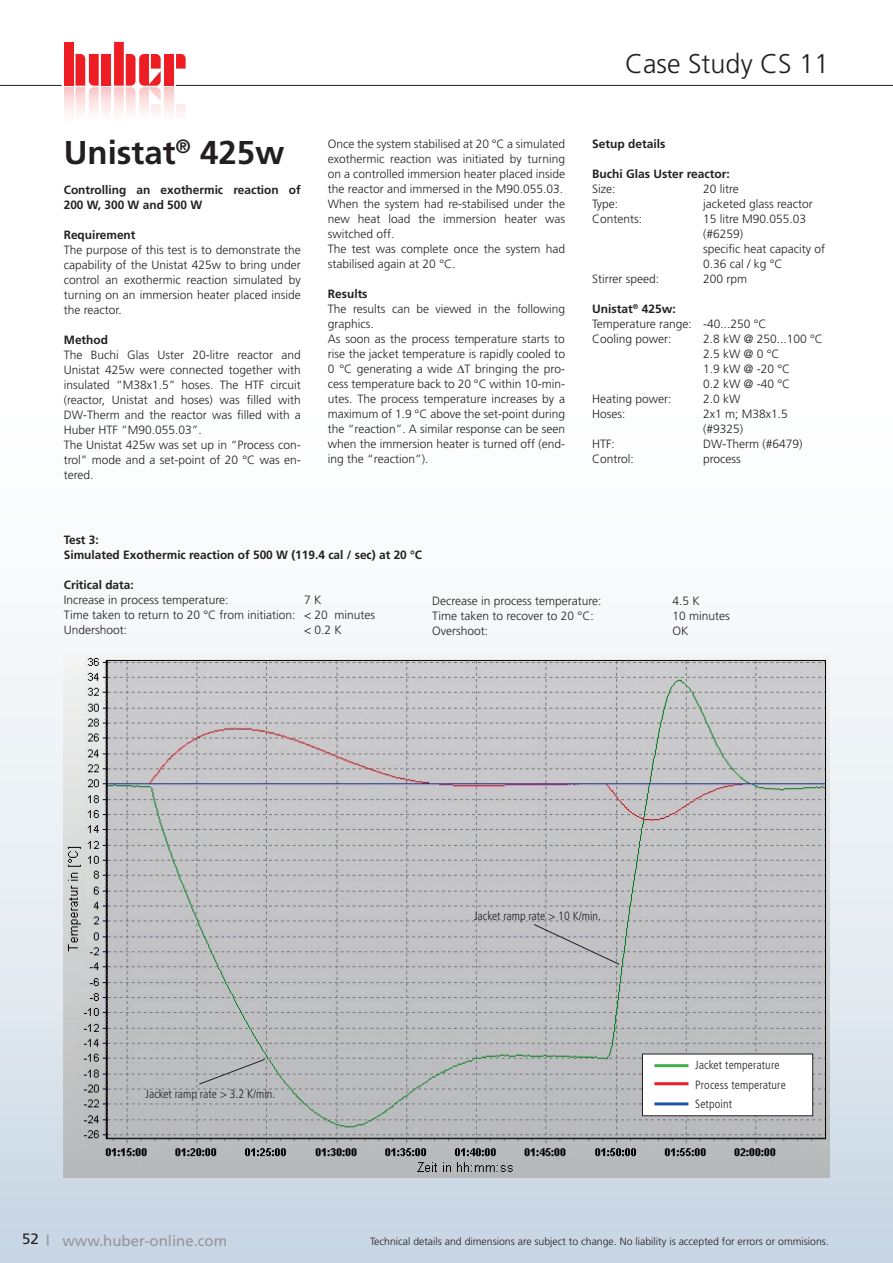
<style>
.page{position:relative;width:893px;height:1263px;background:#fff}
.page>*{position:absolute;margin:0;border:0;box-sizing:border-box;transform-origin:0 0}
.t1{font:700 33px "Frutiger LT Std";color:#231f20}
.t2{font:300 27px "Frutiger LT Std";color:#231f20}
.t3{font:15px "Frutiger LT Std";color:#939598}
.t4{font:300 12px/15px "Frutiger LT Std";color:#231f20}
.t5{font:700 12px/15px "Frutiger LT Std";color:#231f20}
.t6{font:300 condensed 12px/19.5px "Frutiger LT Std";letter-spacing:.01em;color:#231f20}
.t7{font:300 10.5px "Frutiger LT Std";color:#231f20}
.s1{font-weight:700}
.s2{color:#231f20}
</style>
<div class="page">
<img style="left:0;top:651px;width:893px;height:612px">
<hr style="left:0;top:85px;width:893px;height:1px;background:#231f20">
<svg style="left:62px;top:42px;width:124px;height:71px"></svg>
<img style="left:64px;top:655px;width:765px;height:523px">
<svg style="left:198px;top:1058px;width:68px;height:27px"></svg>
<svg style="left:533px;top:923px;width:87px;height:42px"></svg>
<div style="left:642px;top:1054px;width:171px;height:62px;background:#fff"></div>
<div style="left:642px;top:1053px;width:171px;height:63px;border:1px solid #231f20"></div>
<hr style="left:654px;top:1064px;width:34px;height:3px;background:#40ae49">
<hr style="left:654px;top:1082px;width:34px;height:3px;background:#ee1d23">
<hr style="left:654px;top:1102px;width:34px;height:3px;background:#1e56a6">
<h1 class="t1" style="left:64px;top:133px;width:222px">Unistat<sup>®</sup> 425w</h1>
<p class="t5" style="left:64px;top:182px;width:239px">Controlling an exothermic reaction of<br>200 W, 300 W and 500 W</p>
<p class="t5" style="left:64px;top:227px;width:73px">Requirement</p>
<p class="t4" style="left:64px;top:243px;width:239px;text-align:justify">The purpose of this test is to demonstrate the capability of the Unistat 425w to bring under control an exothermic reaction simulated by turning on an immersion heater placed inside the reactor.</p>
<p class="t5" style="left:64px;top:332px;width:46px">Method</p>
<p class="t4" style="left:64px;top:348px;width:239px">The Buchi Glas Uster 20-litre reactor and Unistat 425w were connected together with insulated “M38x1.5” hoses. The HTF circuit (reactor, Unistat and hoses) was filled with DW-Therm and the reactor was filled with a Huber HTF “M90.055.03”.<br>The Unistat 425w was set up in “Process con&shy;trol” mode and a set-point of 20 °C was en&shy;tered.</p>
<p class="t4" style="left:328px;top:137px;width:239px">Once the system stabilised at 20 °C a simulated exothermic reaction was initiated by turning on a controlled immersion heater placed inside the reactor and immersed in the M90.055.03.<br>When the system had re-stabilised under the new heat load the immersion heater was switched off.<br>The test was complete once the system had stabilised again at 20 °C.</p>
<p class="t5" style="left:328px;top:287px;width:41px">Results</p>
<p class="t4" style="left:328px;top:302px;width:239px">The results can be viewed in the following graphics.<br>As soon as the process temperature starts to rise the jacket temperature is rapidly cooled to 0 °C generating a wide T bringing the pro&shy;cess temperature back to 20 °C within 10-min&shy;utes. The process temperature increases by a maximum of 1.9 °C above the set-point during the “reaction”. A similar response can be seen when the immersion heater is turned off (end&shy;ing the “reaction”).</p>
<h2 class="t2" style="left:625px;top:49px;width:206px">Case Study CS 11</h2>
<p class="t5" style="left:592px;top:137px;width:75px">Setup details</p>
<p class="t5" style="left:592px;top:167px;width:139px">Buchi Glas Uster reactor:</p>
<p class="t4" style="left:592px;top:182px;width:25px">Size:</p>
<p class="t4" style="left:703px;top:182px;width:37px">20 litre</p>
<p class="t4" style="left:592px;top:197px;width:28px">Type:</p>
<p class="t4" style="left:703px;top:197px;width:111px">jacketed glass reactor</p>
<p class="t4" style="left:592px;top:212px;width:52px">Contents:</p>
<p class="t4" style="left:703px;top:212px;width:123px">15 litre M90.055.03 (#6259)<br>specific heat capacity of<br>0.36 cal / kg °C</p>
<p class="t4" style="left:592px;top:272px;width:69px">Stirrer speed:</p>
<p class="t4" style="left:703px;top:272px;width:46px">200 rpm</p>
<p class="t4" style="left:592px;top:302px;width:176px"><span class="s1">Unistat</span><sup>®</sup> <span class="s1">425w:<br></span>Temperature range: -40...250 °C<br>Cooling power:</p>
<p class="t4" style="left:703px;top:332px;width:121px">2.8 kW @ 250...100 °C<br>2.5 kW @ 0 °C<br>1.9 kW @ -20 °C<br>0.2 kW @ -40 °C</p>
<p class="t4" style="left:592px;top:392px;width:81px">Heating power:</p>
<p class="t4" style="left:703px;top:392px;width:39px">2.0 kW</p>
<p class="t4" style="left:592px;top:407px;width:35px">Hoses:</p>
<p class="t4" style="left:703px;top:407px;width:86px">2x1 m; M38x1.5 (#9325)</p>
<p class="t4" style="left:592px;top:437px;width:24px">HTF:</p>
<p class="t4" style="left:703px;top:437px;width:101px">DW-Therm (#6479)</p>
<p class="t4" style="left:592px;top:452px;width:43px">Control:</p>
<p class="t4" style="left:703px;top:452px;width:39px">process</p>
<p class="t5" style="left:64px;top:533px;width:360px">Test 3:<br>Simulated Exothermic reaction of 500 W (119.4 cal / sec) at 20 °C</p>
<p class="t5" style="left:64px;top:578px;width:71px">Critical data:</p>
<p class="t4" style="left:64px;top:593px;width:166px">Increase in process temperature:</p>
<p class="t4" style="left:64px;top:593px;width:313px;text-indent:240px">7 K<br>Time taken to return to 20 °C from initiation: &lt; 20 minutes<br>Undershoot:</p>
<p class="t4" style="left:304px;top:623px;width:39px">&lt; 0.2 K</p>
<p class="t4" style="left:432px;top:593px;width:171px">Decrease in process temperature:</p>
<p class="t4" style="left:672px;top:593px;width:29px">4.5 K</p>
<p class="t4" style="left:432px;top:608px;width:163px">Time taken to recover to 20 °C:</p>
<p class="t4" style="left:672px;top:608px;width:59px">10 minutes</p>
<p class="t4" style="left:432px;top:623px;width:58px">Overshoot:</p>
<p class="t4" style="left:672px;top:623px;width:17px">OK</p>
<p class="t6" style="left:146px;top:1084px;width:131px">Jacket ramp rate &gt; 3.2 K/min.</p>
<p class="t6" style="left:474px;top:906px;width:128px">Jacket ramp rate &gt; 10 K/min.</p>
<p class="t6" style="left:695px;top:1056px;width:92px">Jacket temperature<br>Process temperature<br>Setpoint</p>
<p class="t3" style="left:22px;top:1231px;width:207px"><span class="s2">52</span> l www.huber-online.com</p>
<p class="t7" style="left:370px;top:1236px;width:460px">Technical details and dimensions are subject to change. No liability is accepted for errors or ommisions.</p>
</div>
